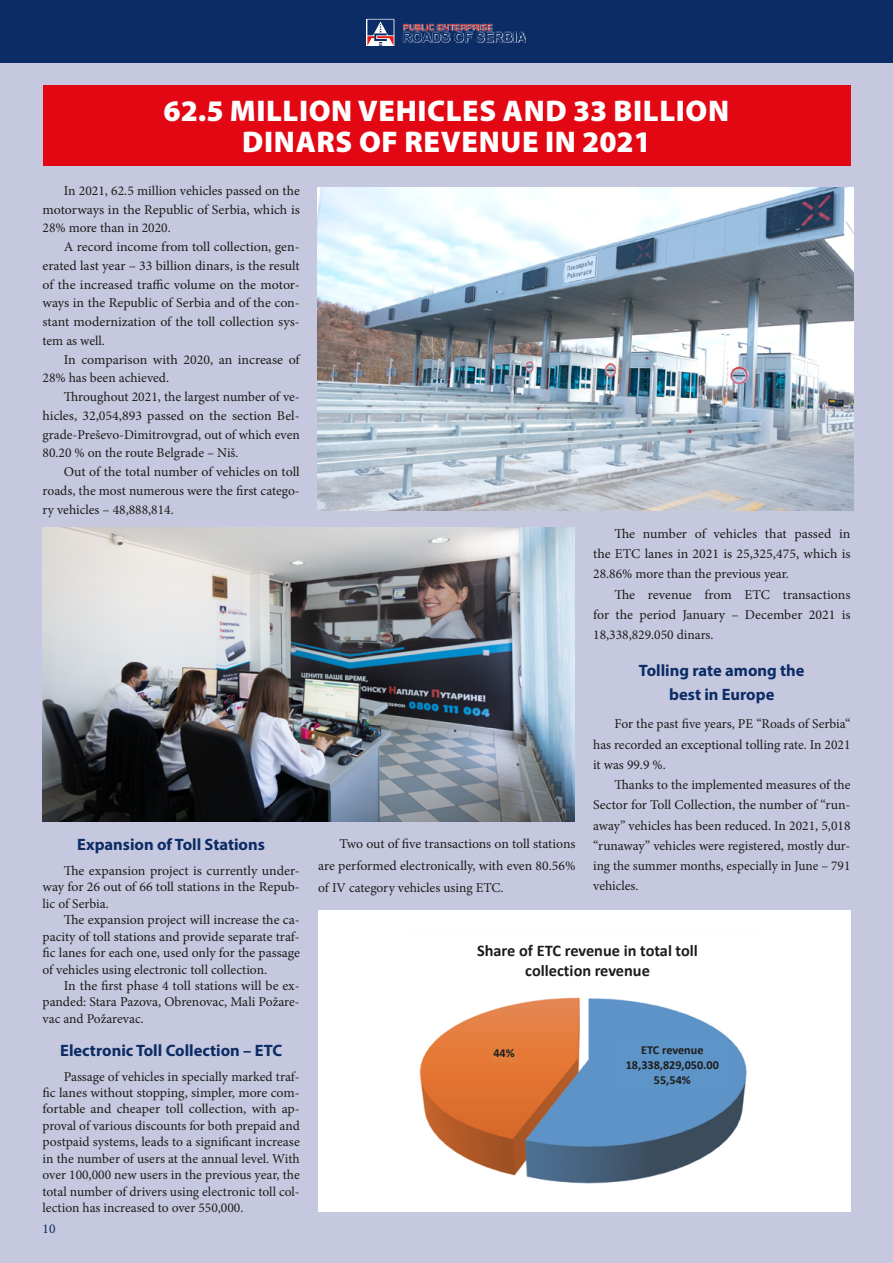
<style>
.page{position:relative;width:893px;height:1263px;background:#c5c8de}
.page>*{position:absolute;margin:0;border:0;box-sizing:border-box;transform-origin:0 0}
.t1{font:900 30px/31.5px "Myriad Pro";letter-spacing:.02em;color:#fff;text-align:center}
.t2{font:700 16.5px/23.9px "Myriad Pro";color:#0c2c65;text-align:center}
.t3{font:700 16.35px/19.8px "Calibri";color:#1d1d1b;text-align:center}
.t4{font:13.5px/16.4px "Minion Pro";color:#1d1d1b;text-align:justify}
.t5{font:13.5px "Minion Pro";color:#0c2c65}
.t6{font:700 12.3px/15px "Calibri";color:#1d1d1b;text-align:center}
</style>
<div class="page">
<div style="left:0;top:0;width:893px;height:63px;background:#0c2c65"></div>
<svg style="left:366px;top:18px;width:160px;height:28px"></svg>
<svg style="left:403px;top:24px;width:123px;height:18px"></svg>
<svg style="left:367px;top:19px;width:27px;height:1px"></svg>
<svg style="left:367px;top:20px;width:27px;height:26px"></svg>
<div style="left:318px;top:910px;width:533px;height:302px;background:#fff"></div>
<svg style="left:419px;top:997px;width:328px;height:187px"></svg>
<img style="left:318px;top:187px;width:535px;height:324px">
<img style="left:43px;top:527px;width:532px;height:294px">
<div style="left:43px;top:85px;width:807px;height:81px;background:#e30613"></div>
<h1 class="t1" style="left:164px;top:94px;width:567px">62.5 MILLION VEHICLES AND 33 BILLION<br>DINARS OF REVENUE IN 2021</h1>
<p class="t4" style="left:43px;top:181px;width:259px;line-height:18.8px;text-indent:21px">In 2021, 62.5 million vehicles passed on the motorways in the Republic of Serbia, which is 28% more than in 2020.</p>
<p class="t4" style="left:43px;top:237px;width:259px;line-height:18.8px;text-indent:21px">A record income from toll collection, gen&shy;erated last year – 33 billion dinars, is the result of the increased traffic volume on the motor&shy;ways in the Republic of Serbia and of the con&shy;stant modernization of the toll collection sys&shy;tem as well.</p>
<p class="t4" style="left:43px;top:350px;width:259px;line-height:18.8px;text-indent:21px">In comparison with 2020, an increase of<br>28% has been achieved.</p>
<p class="t4" style="left:43px;top:387px;width:259px;line-height:18.8px;text-indent:21px">Throughout 2021, the largest number of ve&shy;hicles, 32,054,893 passed on the section Bel&shy;grade-Preševo-Dimitrovgrad, out of which even 80.20 % on the route Belgrade – Niš.</p>
<p class="t4" style="left:43px;top:463px;width:259px;line-height:18.8px;text-indent:21px">Out of the total number of vehicles on toll roads, the most numerous were the first catego&shy;ry vehicles – 48,888,814.</p>
<p class="t2" style="left:77px;top:832px;width:189px">Expansion of Toll Stations</p>
<p class="t4" style="left:43px;top:863px;width:259px;text-indent:21px">The expansion project is currently under&shy;way for 26 out of 66 toll stations in the Repub&shy;lic of Serbia.</p>
<p class="t4" style="left:43px;top:912px;width:259px;text-indent:21px">The expansion project will increase the ca&shy;pacity of toll stations and provide separate traf&shy;fic lanes for each one, used only for the passage of vehicles using electronic toll collection.</p>
<p class="t4" style="left:43px;top:977px;width:259px;text-indent:21px">In the first phase 4 toll stations will be ex&shy;panded: Stara Pazova, Obrenovac, Mali Požare&shy;vac and Požarevac.</p>
<p class="t2" style="left:60px;top:1037px;width:223px">Electronic Toll Collection – ETC</p>
<p class="t4" style="left:43px;top:1068px;width:259px;text-indent:21px">Passage of vehicles in specially marked traf&shy;fic lanes without stopping, simpler, more com&shy;fortable and cheaper toll collection, with ap&shy;proval of various discounts for both prepaid and postpaid systems, leads to a significant increase in the number of users at the annual level. With over 100,000 new users in the previous year, the total number of drivers using electronic toll col&shy;lection has increased to over 550,000.</p>
<p class="t5" style="left:43px;top:1220px;width:14px">10</p>
<p class="t4" style="left:318px;top:833px;width:259px;line-height:21.9px;text-indent:21px">Two out of five transactions on toll stations are performed electronically, with even 80.56% of IV category vehicles using ETC.</p>
<p class="t4" style="left:593px;top:523px;width:259px;line-height:20.2px;text-indent:21px">The number of vehicles that passed in the ETC lanes in 2021 is 25,325,475, which is 28.86% more than the previous year.</p>
<p class="t4" style="left:593px;top:584px;width:259px;line-height:20.2px;text-indent:21px">The revenue from ETC transactions for the period January – December 2021 is 18,338,829.050 dinars.</p>
<p class="t2" style="left:639px;top:658px;width:167px">Tolling rate among the best in Europe</p>
<p class="t4" style="left:593px;top:714px;width:259px;line-height:20.2px;text-indent:21px">For the past five years, PE “Roads of Serbia“ has recorded an exceptional tolling rate. In 2021 it was 99.9 %.</p>
<p class="t4" style="left:593px;top:775px;width:259px;line-height:20.2px;text-indent:21px">Thanks to the implemented measures of the Sector for Toll Collection, the number of “run&shy;away” vehicles has been reduced. In 2021, 5,018 “runaway” vehicles were registered, mostly dur&shy;ing the summer months, especially in June – 791 vehicles.</p>
<p class="t3" style="left:477px;top:940px;width:222px">Share of ETC revenue in total toll collection revenue</p>
<p class="t6" style="left:493px;top:1045px;width:23px">44%</p>
<p class="t6" style="left:626px;top:1042px;width:95px">ETC revenue<br>18,338,829,050.00<br>55,54%</p>
</div>
